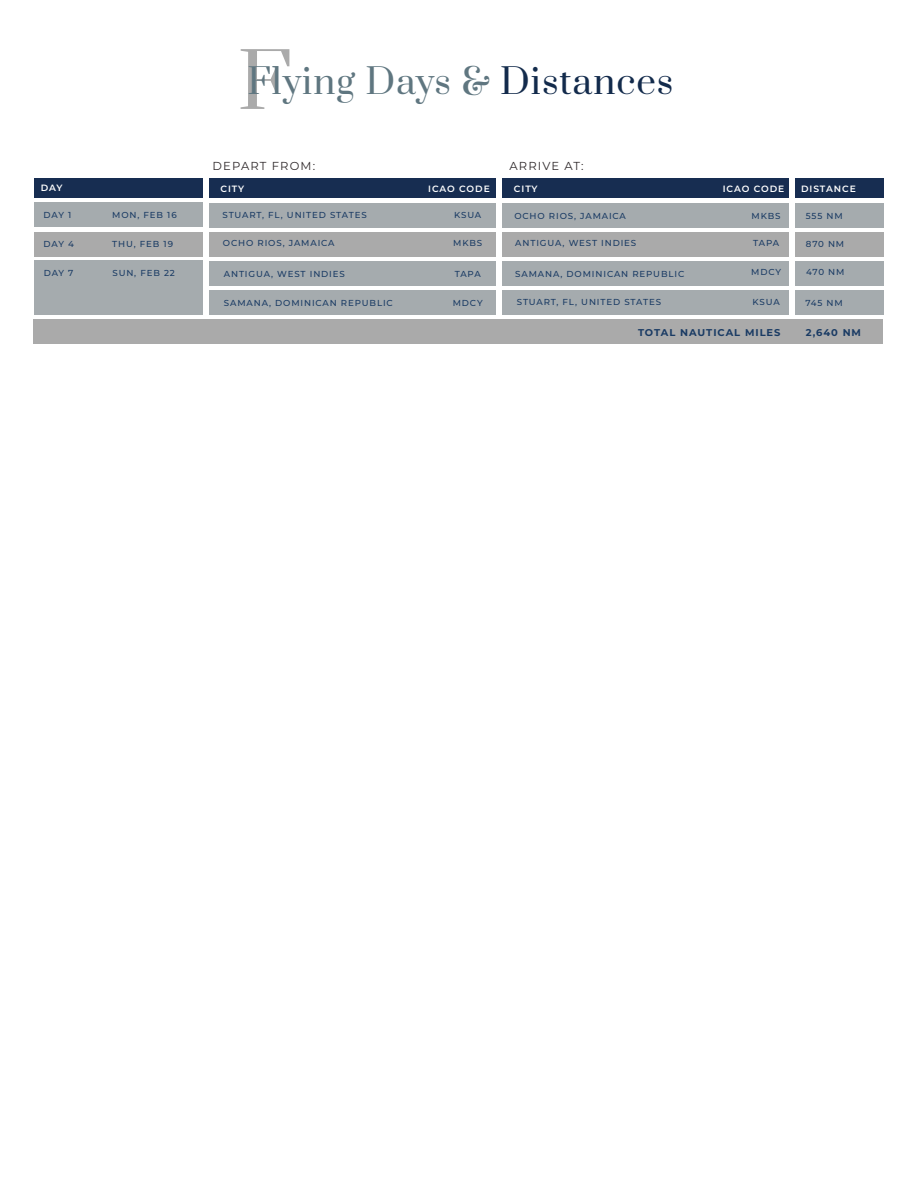
<style>
.page{position:relative;width:918px;height:1188px;background:#fff}
.page>*{position:absolute;margin:0;border:0;box-sizing:border-box;transform-origin:0 0}
.t1{font:34.8px "Prata";letter-spacing:.03em;color:#5f7680}
.t2{font:11.55px "Montserrat";letter-spacing:.1em;color:#2f292b}
.t3{font:700 9.9px "Montserrat";letter-spacing:.1em;color:#1a3b64}
.t4{font:600 9.15px "Montserrat";letter-spacing:.1em;color:#fff}
.t5{font:500 8.7px "Montserrat";letter-spacing:.1em;color:#1a3b64}
.s1{font-size:74.7px;color:#aaa}
.s2{color:#132b4c}
</style>
<div class="page">
<div style="left:34px;top:203px;width:169px;height:24px;background:#a5abae"></div>
<div style="left:34px;top:232px;width:169px;height:25px;background:#aaa"></div>
<div style="left:34px;top:261px;width:169px;height:54px;background:#a5abae"></div>
<div style="left:34px;top:178px;width:169px;height:20px;background:#172d51"></div>
<div style="left:502px;top:203px;width:287px;height:25px;background:#a5abae"></div>
<div style="left:502px;top:232px;width:287px;height:25px;background:#aaa"></div>
<div style="left:502px;top:261px;width:287px;height:25px;background:#a5abae"></div>
<div style="left:209px;top:203px;width:286px;height:25px;background:#a5abae"></div>
<div style="left:795px;top:203px;width:89px;height:25px;background:#a5abae"></div>
<div style="left:209px;top:232px;width:286px;height:25px;background:#aaa"></div>
<div style="left:795px;top:232px;width:89px;height:25px;background:#aaa"></div>
<div style="left:209px;top:261px;width:286px;height:25px;background:#a5abae"></div>
<div style="left:33px;top:319px;width:850px;height:25px;background:#aaa"></div>
<div style="left:795px;top:261px;width:89px;height:25px;background:#a5abae"></div>
<div style="left:502px;top:290px;width:287px;height:25px;background:#a5abae"></div>
<div style="left:209px;top:290px;width:287px;height:25px;background:#a5abae"></div>
<div style="left:795px;top:290px;width:89px;height:25px;background:#a5abae"></div>
<div style="left:209px;top:179px;width:287px;height:19px;background:#172d51"></div>
<div style="left:502px;top:179px;width:287px;height:19px;background:#172d51"></div>
<div style="left:795px;top:179px;width:89px;height:19px;background:#172d51"></div>
<h1 class="t1" style="left:237px;top:52px;width:438px"><span class="s1">F</span>Flying Days &amp; <span class="s2">Distances</span></h1>
<h2 class="t2" style="left:213px;top:158px;width:104px">DEPART FROM:</h2>
<h2 class="t2" style="left:510px;top:158px;width:76px">ARRIVE AT:</h2>
<p class="t4" style="left:41px;top:182px;width:23px">DAY</p>
<p class="t5" style="left:112px;top:209px;width:66px">MON, FEB 16</p>
<p class="t5" style="left:112px;top:238px;width:62px">THU, FEB 19</p>
<p class="t5" style="left:44px;top:209px;width:29px">DAY 1</p>
<p class="t5" style="left:44px;top:238px;width:32px">DAY 4</p>
<p class="t5" style="left:44px;top:267px;width:31px">DAY 7</p>
<p class="t5" style="left:112px;top:267px;width:64px">SUN, FEB 22</p>
<p class="t4" style="left:221px;top:182px;width:25px">CITY</p>
<p class="t4" style="left:428px;top:182px;width:63px">ICAO CODE</p>
<p class="t4" style="left:514px;top:183px;width:25px">CITY</p>
<p class="t4" style="left:723px;top:183px;width:63px">ICAO CODE</p>
<p class="t4" style="left:801px;top:182px;width:56px">DISTANCE</p>
<p class="t5" style="left:454px;top:209px;width:29px">KSUA</p>
<p class="t5" style="left:223px;top:209px;width:146px">STUART, FL, UNITED STATES</p>
<p class="t5" style="left:514px;top:210px;width:113px">OCHO RIOS, JAMAICA</p>
<p class="t5" style="left:752px;top:210px;width:31px">MKBS</p>
<p class="t5" style="left:806px;top:210px;width:38px">555 NM</p>
<p class="t5" style="left:223px;top:237px;width:113px">OCHO RIOS, JAMAICA</p>
<p class="t5" style="left:453px;top:237px;width:31px">MKBS</p>
<p class="t5" style="left:224px;top:267px;width:123px">ANTIGUA, WEST INDIES</p>
<p class="t5" style="left:455px;top:267px;width:27px">TAPA</p>
<p class="t5" style="left:224px;top:296px;width:170px">SAMANA, DOMINICAN REPUBLIC</p>
<p class="t5" style="left:453px;top:296px;width:31px">MDCY</p>
<p class="t5" style="left:515px;top:237px;width:123px">ANTIGUA, WEST INDIES</p>
<p class="t5" style="left:753px;top:237px;width:27px">TAPA</p>
<p class="t5" style="left:806px;top:238px;width:40px">870 NM</p>
<p class="t5" style="left:515px;top:268px;width:170px">SAMANA, DOMINICAN REPUBLIC</p>
<p class="t5" style="left:806px;top:266px;width:40px">470 NM</p>
<p class="t5" style="left:517px;top:296px;width:146px">STUART, FL, UNITED STATES</p>
<p class="t5" style="left:753px;top:296px;width:29px">KSUA</p>
<p class="t5" style="left:805px;top:297px;width:39px">745 NM</p>
<p class="t5" style="left:751px;top:266px;width:31px">MDCY</p>
<p class="t3" style="left:638px;top:325px;width:144px">TOTAL NAUTICAL MILES</p>
<p class="t3" style="left:806px;top:325px;width:57px">2,640 NM</p>
</div>
